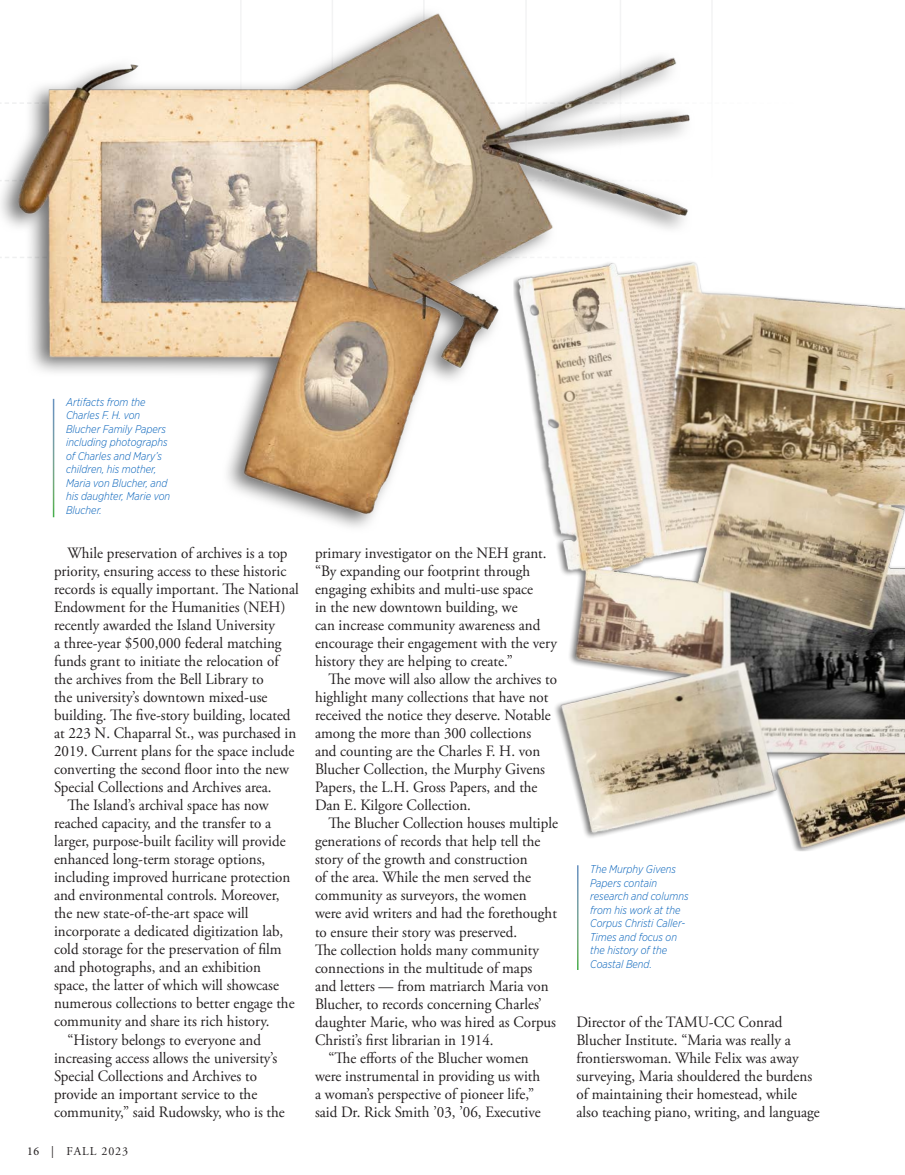
<style>
.page{position:relative;width:905px;height:1175px;background:#fff}
.page>*{position:absolute;margin:0;border:0;box-sizing:border-box;transform-origin:0 0}
._2023_Paragraph_Style{font:15.75px/18px "Adobe Garamond Pro";color:#231f20;scale:.95 1}
.t1{font:12px "Adobe Garamond Pro";letter-spacing:.075em;color:#231f20}
.t2{font:italic 300 11.25px/13.5px "Gotham Narrow";color:#005fb9;scale:.95 1}
.s1{font-family:"Minion Pro"}
</style>
<div class="page">
<img style="left:554px;top:292px;width:350px;height:559px">
<img style="left:0;top:0;width:716px;height:533px">
<p class="t2" style="left:66px;top:395px;width:111px">Artifacts from the<br>Charles F. H. von<br>Blucher Family Papers including photographs of Charles and Mary’s children, his mother,<br>Maria von Blucher, and his daughter, Marie von<br>Blucher.</p>
<p class="_2023_Paragraph_Style" style="left:54px;top:545px;width:259px;text-indent:14px">While preservation of archives is a top priority, ensuring access to these historic records is equally important. The National Endowment for the Humanities (NEH) recently awarded the Island University<br>a three-year $500,000 federal matching funds grant to initiate the relocation of the archives from the Bell Library to<br>the university’s downtown mixed-use building. The five-story building, located at 223 N. Chaparral St., was purchased in 2019. Current plans for the space include converting the second floor into the new Special Collections and Archives area.</p>
<p class="_2023_Paragraph_Style" style="left:54px;top:797px;width:255px;text-indent:13px">The Island’s archival space has now reached capacity, and the transfer to a larger, purpose-built facility will provide enhanced long-term storage options, including improved hurricane protection and environmental controls. Moreover, the new state-of-the-art space will incorporate a dedicated digitization lab, cold storage for the preservation of film and photographs, and an exhibition space, the latter of which will showcase numerous collections to better engage the community and share its rich history.</p>
<p class="_2023_Paragraph_Style" style="left:54px;top:1031px;width:244px;text-indent:13px">“History belongs to everyone and increasing access allows the university’s Special Collections and Archives to provide an important service to the community,” said Rudowsky, who is the</p>
<p class="t1" style="left:27px;top:1144px;width:103px"><span class="s1">16</span> | FALL 2023</p>
<p class="_2023_Paragraph_Style" style="left:315px;top:545px;width:256px">primary investigator on the NEH grant. “By expanding our footprint through engaging exhibits and multi-use space<br>in the new downtown building, we<br>can increase community awareness and encourage their engagement with the very history they are helping to create.”</p>
<p class="_2023_Paragraph_Style" style="left:315px;top:671px;width:256px;text-indent:13px">The move will also allow the archives to highlight many collections that have not received the notice they deserve. Notable among the more than 300 collections<br>and counting are the Charles F. H. von Blucher Collection, the Murphy Givens Papers, the L.H. Gross Papers, and the Dan E. Kilgore Collection.</p>
<p class="_2023_Paragraph_Style" style="left:315px;top:815px;width:257px;text-indent:13px">The Blucher Collection houses multiple generations of records that help tell the story of the growth and construction<br>of the area. While the men served the community as surveyors, the women<br>were avid writers and had the forethought to ensure their story was preserved.<br>The collection holds many community connections in the multitude of maps<br>and letters — from matriarch Maria von Blucher, to records concerning Charles’ daughter Marie, who was hired as Corpus Christi’s first librarian in 1914.</p>
<p class="_2023_Paragraph_Style" style="left:315px;top:1049px;width:239px;text-align:center">“The efforts of the Blucher women were instrumental in providing us with a woman’s perspective of pioneer life,” said Dr. Rick Smith ’03, ’06, Executive</p>
<p class="t2" style="left:590px;top:862px;width:105px">The Murphy Givens<br>Papers contain research and columns from his work at the<br>Corpus Christi Caller-<br>Times and focus on the history of the<br>Coastal Bend.</p>
<p class="_2023_Paragraph_Style" style="left:576px;top:1013px;width:258px">Director of the TAMU-CC Conrad Blucher Institute. “Maria was really a frontierswoman. While Felix was away surveying, Maria shouldered the burdens of maintaining their homestead, while also teaching piano, writing, and language</p>
</div>
